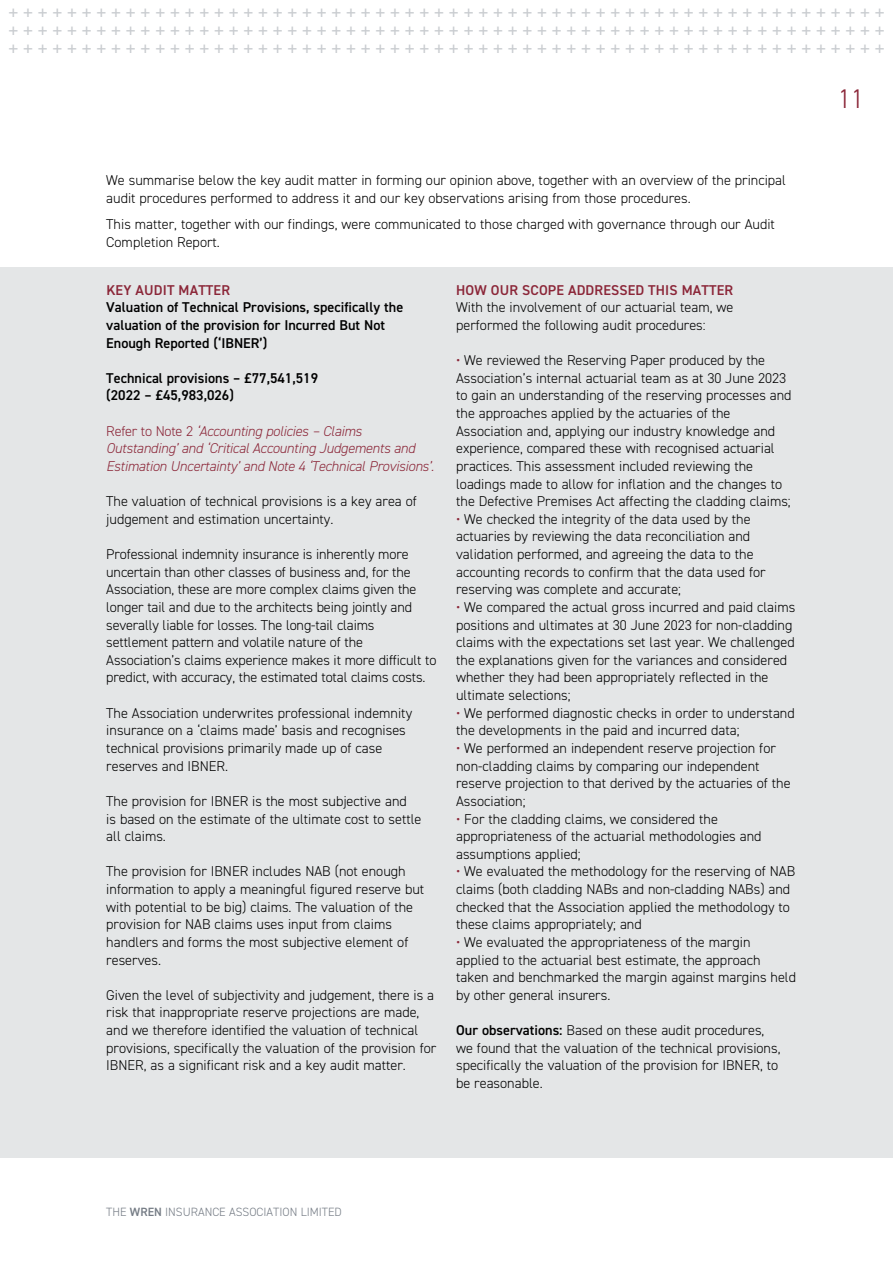
<style>
.page{position:relative;width:893px;height:1263px;background:#fff}
.page>*{position:absolute;margin:0;border:0;box-sizing:border-box;transform-origin:0 0}
.t1{font:300 27px "DIN2014";color:#8b2638}
.t2{font:16.5px/18px "Helvetica";color:#c9ccd0;text-align:justify}
.t3{font:300 14.25px/17.5px "DIN2014";color:#000}
.t4{font:600 14.25px/17.5px "DIN2014";color:#000}
.t5{font:italic 300 14.25px/17.5px "DIN2014";letter-spacing:-.015em;color:#8b2638}
.t6{font:600 14.25px "DIN2014";letter-spacing:.01em;color:#8b2638}
.t7{font:300 12px "DIN2014";color:#757c85}
.s1{font-style:normal}
.s2{color:#8b2638}
.s3{font-weight:600}
</style>
<div class="page">
<div style="left:0;top:267px;width:893px;height:891px;background:#e4e6e7"></div>
<p class="t2" style="left:9px;top:3px;width:877px">+ + + + + + + + + + + + + + + + + + + + + + + + + + + + + + + + + + + + + + + + + + + + + + + + + + + + + + + + + + + + + + + + + + + + + + + + + + + + + + + + + + + + + + + + + + + + + + + + + + + + + + + + + + + + + + + + + + + + + + + + + + + + + + + + + + + + + + + + + + + + + + + + + + + + + + + + + + + + + + + + + + + + + + + + + + + + + + + + + + + +</p>
<h1 class="t1" style="left:838px;top:89px;width:28px">11</h1>
<p class="t3" style="left:106px;top:173px;width:681px">We summarise below the key audit matter in forming our opinion above, together with an overview of the principal audit procedures performed to address it and our key observations arising from those procedures.</p>
<p class="t3" style="left:106px;top:217px;width:670px">This matter, together with our findings, were communicated to those charged with governance through our Audit<br>Completion Report.</p>
<p class="t6" style="left:106px;top:285px;width:125px">KEY AUDIT MATTER</p>
<p class="t4" style="left:106px;top:300px;width:298px">Valuation of Technical Provisions, specifically the valuation of the provision for Incurred But Not<br>Enough Reported (‘IBNER’)</p>
<p class="t4" style="left:106px;top:370px;width:213px">Technical provisions – £77,541,519 (2022 – £45,983,026)</p>
<p class="t5" style="left:106px;top:423px;width:329px"><span class="s1">Refer to Note 2</span> ‘Accounting policies – Claims<br>Outstanding’ and ‘Critical Accounting Judgements and<br>Estimation Uncertainty’ and Note 4 ‘Technical Provisions’.</p>
<p class="t3" style="left:106px;top:494px;width:312px">The valuation of technical provisions is a key area of judgement and estimation uncertainty.</p>
<p class="t3" style="left:106px;top:547px;width:332px">Professional indemnity insurance is inherently more uncertain than other classes of business and, for the Association, these are more complex claims given the longer tail and due to the architects being jointly and severally liable for losses. The long-tail claims settlement pattern and volatile nature of the Association’s claims experience makes it more difficult to predict, with accuracy, the estimated total claims costs.</p>
<p class="t3" style="left:106px;top:705px;width:307px">The Association underwrites professional indemnity insurance on a ‘claims made’ basis and recognises technical provisions primarily made up of case reserves and IBNER.</p>
<p class="t3" style="left:106px;top:793px;width:317px">The provision for IBNER is the most subjective and<br>is based on the estimate of the ultimate cost to settle all claims.</p>
<p class="t3" style="left:106px;top:864px;width:319px">The provision for IBNER includes NAB (not enough information to apply a meaningful figured reserve but with potential to be big) claims. The valuation of the provision for NAB claims uses input from claims handlers and forms the most subjective element of reserves.</p>
<p class="t3" style="left:106px;top:987px;width:331px">Given the level of subjectivity and judgement, there is a risk that inappropriate reserve projections are made, and we therefore identified the valuation of technical provisions, specifically the valuation of the provision for IBNER, as a significant risk and a key audit matter.</p>
<p class="t6" style="left:456px;top:285px;width:279px">HOW OUR SCOPE ADDRESSED THIS MATTER</p>
<p class="t3" style="left:456px;top:300px;width:279px">With the involvement of our actuarial team, we performed the following audit procedures:</p>
<p class="t3" style="left:456px;top:353px;width:337px"><span class="s2">•</span> We reviewed the Reserving Paper produced by the Association’s internal actuarial team as at 30 June 2023 to gain an understanding of the reserving processes and the approaches applied by the actuaries of the Association and, applying our industry knowledge and experience, compared these with recognised actuarial practices. This assessment included reviewing the loadings made to allow for inflation and the changes to the Defective Premises Act affecting the cladding claims;</p>
<p class="t3" style="left:456px;top:511px;width:311px"><span class="s2">•</span> We checked the integrity of the data used by the actuaries by reviewing the data reconciliation and validation performed, and agreeing the data to the accounting records to confirm that the data used for reserving was complete and accurate;</p>
<p class="t3" style="left:456px;top:600px;width:341px"><span class="s2">•</span> We compared the actual gross incurred and paid claims positions and ultimates at 30 June 2023 for non-cladding claims with the expectations set last year. We challenged the explanations given for the variances and considered whether they had been appropriately reflected in the ultimate selections;</p>
<p class="t3" style="left:456px;top:705px;width:340px"><span class="s2">•</span> We performed diagnostic checks in order to understand the developments in the paid and incurred data;</p>
<p class="t3" style="left:456px;top:741px;width:336px"><span class="s2">•</span> We performed an independent reserve projection for non-cladding claims by comparing our independent reserve projection to that derived by the actuaries of the Association;</p>
<p class="t3" style="left:456px;top:811px;width:307px"><span class="s2">•</span> For the cladding claims, we considered the appropriateness of the actuarial methodologies and assumptions applied;</p>
<p class="t3" style="left:456px;top:864px;width:341px"><span class="s2">•</span> We evaluated the methodology for the reserving of NAB claims (both cladding NABs and non-cladding NABs) and checked that the Association applied the methodology to these claims appropriately; and</p>
<p class="t3" style="left:456px;top:934px;width:341px"><span class="s2">•</span> We evaluated the appropriateness of the margin applied to the actuarial best estimate, the approach taken and benchmarked the margin against margins held by other general insurers.</p>
<p class="t3" style="left:456px;top:1023px;width:326px"><span class="s3">Our observations:</span> Based on these audit procedures, we found that the valuation of the technical provisions, specifically the valuation of the provision for IBNER, to be reasonable.</p>
<p class="t7" style="left:106px;top:1208px;width:237px">THE <span class="s3">WREN</span> INSURANCE ASSOCIATION LIMITED</p>
</div>
